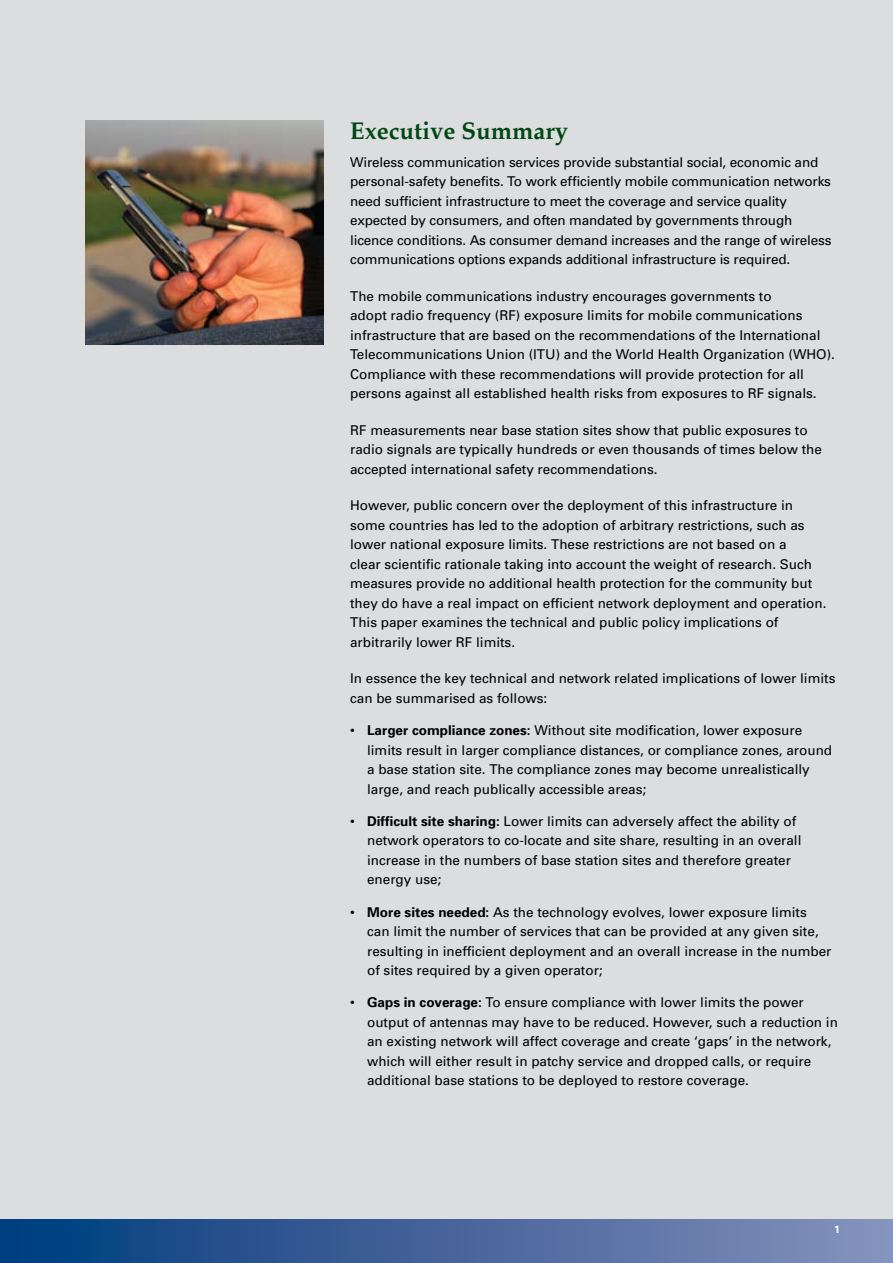
<style>
.page{position:relative;width:893px;height:1263px;background:#fff}
.page>*{position:absolute;margin:0;border:0;box-sizing:border-box;transform-origin:0 0}
.t1{font:700 24px "Palatino";color:#004813}
.t2{font:13.5px/19.5px "Univers";color:#000}
.t3{font:700 10.5px "Univers";color:#fff}
.s1{font-weight:700}
</style>
<div class="page">
<div style="left:0;top:0;width:893px;height:1219px;background:#dcddde"></div>
<img style="left:85px;top:120px;width:238px;height:224px">
<div style="left:0;top:1219px;width:893px;height:44px;background:linear-gradient(to right,#003b7c,#8990bc)"></div>
<h1 class="t1" style="left:350px;top:117px;width:219px">Executive Summary</h1>
<p class="t2" style="left:350px;top:152px;width:483px">Wireless communication services provide substantial social, economic and personal-safety benefits. To work efficiently mobile communication networks need sufficient infrastructure to meet the coverage and service quality expected by consumers, and often mandated by governments through licence conditions. As consumer demand increases and the range of wireless communications options expands additional infrastructure is required.</p>
<p class="t2" style="left:350px;top:286px;width:486px">The mobile communications industry encourages governments to<br>adopt radio frequency (RF) exposure limits for mobile communications infrastructure that are based on the recommendations of the International Telecommunications Union (ITU) and the World Health Organization (WHO).<br>Compliance with these recommendations will provide protection for all persons against all established health risks from exposures to RF signals.</p>
<p class="t2" style="left:350px;top:420px;width:473px">RF measurements near base station sites show that public exposures to radio signals are typically hundreds or even thousands of times below the accepted international safety recommendations.</p>
<p class="t2" style="left:350px;top:495px;width:478px">However, public concern over the deployment of this infrastructure in some countries has led to the adoption of arbitrary restrictions, such as lower national exposure limits. These restrictions are not based on a<br>clear scientific rationale taking into account the weight of research. Such measures provide no additional health protection for the community but they do have a real impact on efficient network deployment and operation.<br>This paper examines the technical and public policy implications of arbitrarily lower RF limits.</p>
<p class="t2" style="left:350px;top:668px;width:487px">In essence the key technical and network related implications of lower limits can be summarised as follows:</p>
<p class="t2" style="left:367px;top:720px;width:467px;text-indent:-17px">• <span class="s1">Larger compliance zones:</span> Without site modification, lower exposure limits result in larger compliance distances, or compliance zones, around a base station site. The compliance zones may become unrealistically large, and reach publically accessible areas;</p>
<p class="t2" style="left:367px;top:811px;width:436px;text-indent:-17px">• <span class="s1">Difficult site sharing:</span> Lower limits can adversely affect the ability of network operators to co-locate and site share, resulting in an overall increase in the numbers of base station sites and therefore greater energy use;</p>
<p class="t2" style="left:367px;top:902px;width:466px;text-indent:-17px">• <span class="s1">More sites needed:</span> As the technology evolves, lower exposure limits can limit the number of services that can be provided at any given site, resulting in inefficient deployment and an overall increase in the number of sites required by a given operator;</p>
<p class="t2" style="left:367px;top:992px;width:472px;text-indent:-17px">• <span class="s1">Gaps in coverage:</span> To ensure compliance with lower limits the power output of antennas may have to be reduced. However, such a reduction in an existing network will affect coverage and create ‘gaps’ in the network, which will either result in patchy service and dropped calls, or require additional base stations to be deployed to restore coverage.</p>
<p class="t3" style="left:834px;top:1223px;width:7px">1</p>
</div>
